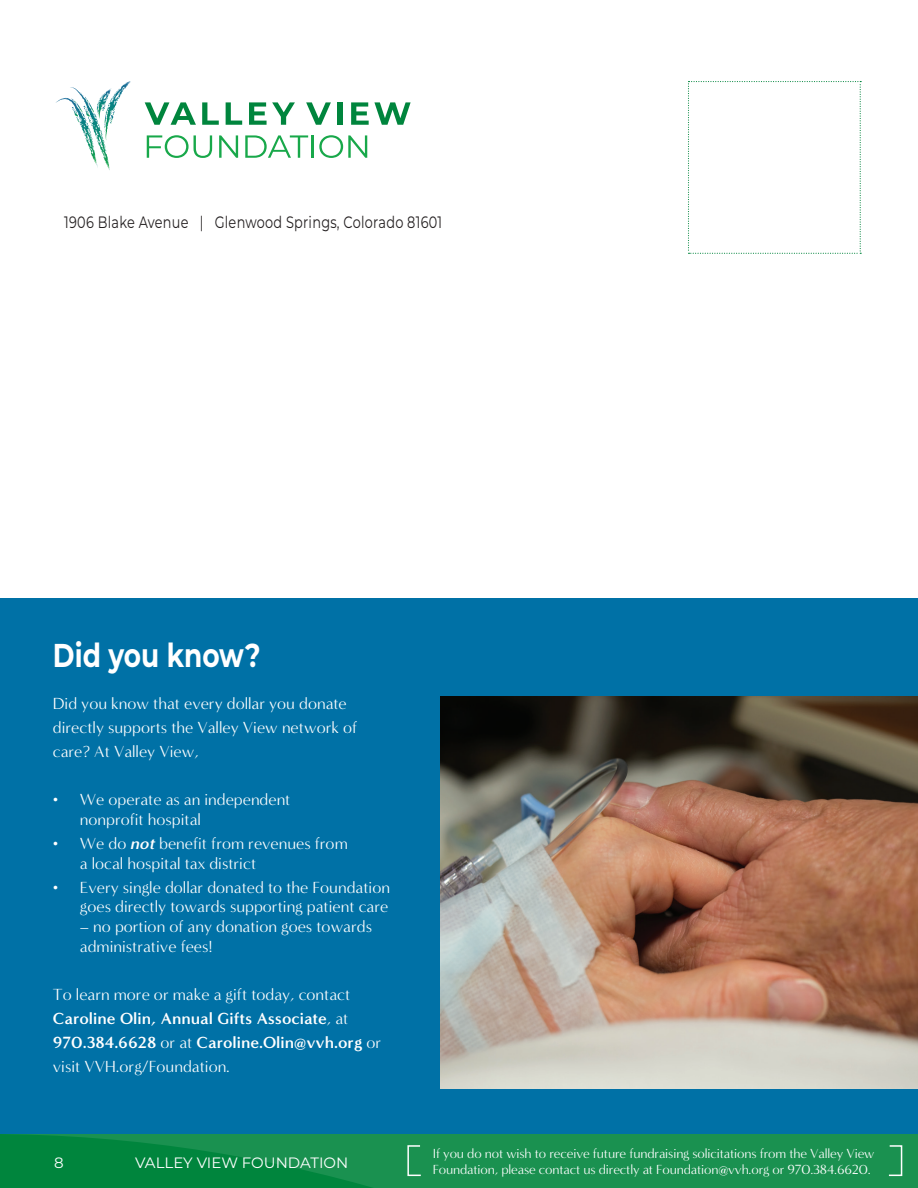
<style>
.page{position:relative;width:918px;height:1188px;background:#fff}
.page>*{position:absolute;margin:0;border:0;box-sizing:border-box;transform-origin:0 0}
.t1{font:700 33px "Montserrat";color:#fff;scale:.8 1}
.t2{font:16.5px/24px "Minerva Modern";color:#fff}
.t3{font:16.5px "Montserrat";letter-spacing:.02em;color:#231f20;scale:.78 1}
.t4{font:15px "Montserrat";color:#fff}
.t5{font:13.5px/16.5px "Minerva Modern";letter-spacing:-.01em;color:#fff}
.s1{font-weight:700;font-style:italic}
.s2{font-weight:700}
</style>
<div class="page">
<div style="left:0;top:1134px;width:918px;height:54px;background:#1a9150"></div>
<svg style="left:888px;top:1145px;width:15px;height:32px"></svg>
<svg style="left:55px;top:81px;width:75px;height:89px"></svg>
<svg style="left:145px;top:102px;width:51px;height:23px"></svg>
<svg style="left:202px;top:102px;width:17px;height:23px"></svg>
<svg style="left:226px;top:102px;width:16px;height:23px"></svg>
<svg style="left:249px;top:102px;width:46px;height:23px"></svg>
<svg style="left:306px;top:102px;width:25px;height:23px"></svg>
<div style="left:337px;top:102px;width:5px;height:23px;background:#00853d"></div>
<svg style="left:351px;top:102px;width:60px;height:23px"></svg>
<svg style="left:147px;top:135px;width:65px;height:23px"></svg>
<svg style="left:219px;top:135px;width:19px;height:23px"></svg>
<svg style="left:245px;top:135px;width:63px;height:23px"></svg>
<hr style="left:312px;top:135px;width:2px;height:23px;background:#18a84a">
<svg style="left:319px;top:135px;width:48px;height:23px"></svg>
<svg style="left:688px;top:81px;width:173px;height:173px"></svg>
<div style="left:0;top:598px;width:918px;height:536px;background:#0071a6"></div>
<img style="left:441px;top:697px;width:477px;height:392px">
<svg style="left:0;top:1134px;width:421px;height:54px"></svg>
<p class="t3" style="left:64px;top:211px;width:486px">1906 Blake Avenue | Glenwood Springs, Colorado 81601</p>
<h1 class="t1" style="left:53px;top:631px;width:261px">Did you know?</h1>
<p class="t2" style="left:53px;top:692px;width:306px">Did you know that every dollar you donate directly supports the Valley View network of care? At Valley View,</p>
<p class="t2" style="left:80px;top:790px;width:212px;line-height:19.8px;text-indent:-27px">• We operate as an independent nonprofit hospital</p>
<p class="t2" style="left:80px;top:834px;width:269px;line-height:19.8px;text-indent:-27px">• We do <span class="s1">not</span> benefit from revenues from a local hospital tax district</p>
<p class="t2" style="left:53px;top:877px;width:339px;line-height:19.8px;text-align:right">• Every single dollar donated to the Foundation goes directly towards supporting patient care</p>
<p class="t2" style="left:80px;top:917px;width:294px;line-height:19.8px">– no portion of any donation goes towards administrative fees!</p>
<p class="t2" style="left:53px;top:983px;width:330px">To learn more or make a gift today, contact <span class="s2">Caroline Olin, Annual Gifts Associate</span>, at <span class="s2">970.384.6628</span> or at <span class="s2">Caroline.Olin@vvh.org</span> or visit VVH.org/Foundation.</p>
<p class="t4" style="left:54px;top:1152px;width:11px">8</p>
<p class="t4" style="left:135px;top:1152px;width:215px">VALLEY VIEW FOUNDATION</p>
<p class="t5" style="left:433px;top:1145px;width:443px">If you do not wish to receive future fundraising solicitations from the Valley View<br>Foundation, please contact us directly at Foundation@vvh.org or 970.384.6620.</p>
</div>
